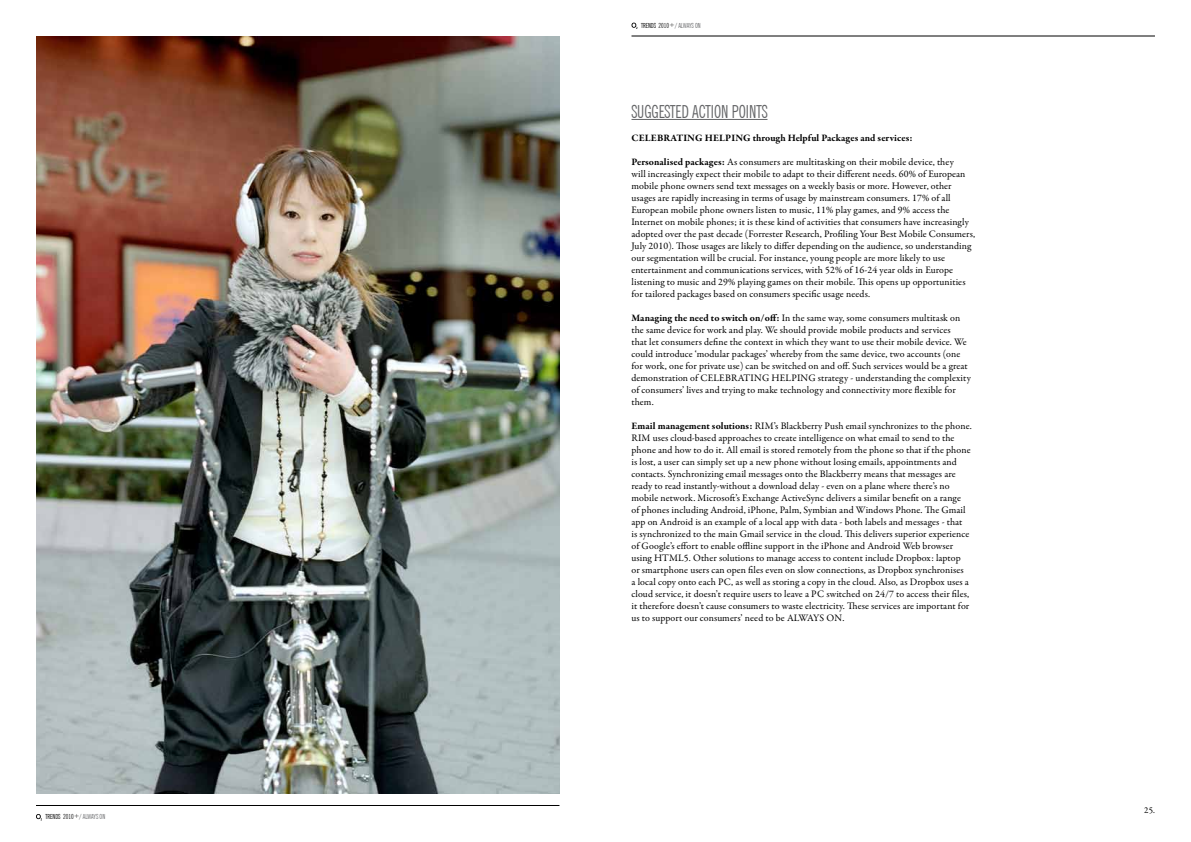
<style>
.page{position:relative;width:1191px;height:842px;background:#fff}
.page>*{position:absolute;margin:0;border:0;box-sizing:border-box;transform-origin:0 0}
.t1{font:extra-condensed 18px "News Gothic BT";color:#636466}
.t2{font:10px/12px "Garamond Premr Pro";letter-spacing:.01em;color:#000}
.t3{font:700 10px "Garamond Premr Pro";letter-spacing:.01em;color:#000}
.t4{font:9px "Garamond Premr Pro";color:#000}
.t5{font:extra-condensed 7px "News Gothic BT";color:#000}
.s1{color:#636466}
.s2{font-weight:700}
</style>
<div class="page">
<svg style="left:631px;top:23px;width:6px;height:6px"></svg>
<svg style="left:36px;top:814px;width:6px;height:6px"></svg>
<hr style="left:631px;top:119px;width:136px;height:1px;background:#636466">
<hr style="left:631px;top:36px;width:524px;height:1px;background:#000">
<hr style="left:36px;top:805px;width:523px;height:1px;background:#000">
<img style="left:36px;top:36px;width:523px;height:758px">
<p class="t5" style="left:46px;top:812px;width:61px">TRENDS 2010+<span class="s1">/ ALWAYS ON</span></p>
<p class="t5" style="left:641px;top:22px;width:61px">TRENDS 2010+<span class="s1">/ ALWAYS ON</span></p>
<h1 class="t1" style="left:631px;top:101px;width:137px">SUGGESTED ACTION POINTS</h1>
<p class="t3" style="left:631px;top:132px;width:283px">CELEBRATING HELPING through Helpful Packages and services:</p>
<p class="t2" style="left:631px;top:156px;width:345px"><span class="s2">Personalised packages:</span> As consumers are multitasking on their mobile device, they<br>will increasingly expect their mobile to adapt to their different needs. 60% of European mobile phone owners send text messages on a weekly basis or more. However, other usages are rapidly increasing in terms of usage by mainstream consumers. 17% of all European mobile phone owners listen to music, 11% play games, and 9% access the Internet on mobile phones; it is these kind of activities that consumers have increasingly adopted over the past decade (Forrester Research, Profiling Your Best Mobile Consumers, July 2010). Those usages are likely to differ depending on the audience, so understanding our segmentation will be crucial. For instance, young people are more likely to use entertainment and communications services, with 52% of 16-24 year olds in Europe listening to music and 29% playing games on their mobile. This opens up opportunities for tailored packages based on consumers specific usage needs.</p>
<p class="t2" style="left:631px;top:312px;width:341px"><span class="s2">Managing the need to switch on/off:</span> In the same way, some consumers multitask on the same device for work and play. We should provide mobile products and services<br>that let consumers define the context in which they want to use their mobile device. We could introduce ‘modular packages’ whereby from the same device, two accounts (one for work, one for private use) can be switched on and off. Such services would be a great demonstration of CELEBRATING HELPING strategy - understanding the complexity of consumers’ lives and trying to make technology and connectivity more flexible for them.</p>
<p class="t2" style="left:631px;top:420px;width:342px"><span class="s2">Email management solutions:</span> RIM’s Blackberry Push email synchronizes to the phone.<br>RIM uses cloud-based approaches to create intelligence on what email to send to the phone and how to do it. All email is stored remotely from the phone so that if the phone is lost, a user can simply set up a new phone without losing emails, appointments and contacts. Synchronizing email messages onto the Blackberry means that messages are ready to read instantly-without a download delay - even on a plane where there’s no mobile network. Microsoft’s Exchange ActiveSync delivers a similar benefit on a range<br>of phones including Android, iPhone, Palm, Symbian and Windows Phone. The Gmail app on Android is an example of a local app with data - both labels and messages - that<br>is synchronized to the main Gmail service in the cloud. This delivers superior experience of Google’s effort to enable offline support in the iPhone and Android Web browser using HTML5. Other solutions to manage access to content include Dropbox: laptop<br>or smartphone users can open files even on slow connections, as Dropbox synchronises<br>a local copy onto each PC, as well as storing a copy in the cloud. Also, as Dropbox uses a cloud service, it doesn’t require users to leave a PC switched on 24/7 to access their files, it therefore doesn’t cause consumers to waste electricity. These services are important for us to support our consumers’ need to be ALWAYS ON.</p>
<p class="t4" style="left:1144px;top:804px;width:12px">25.</p>
</div>
